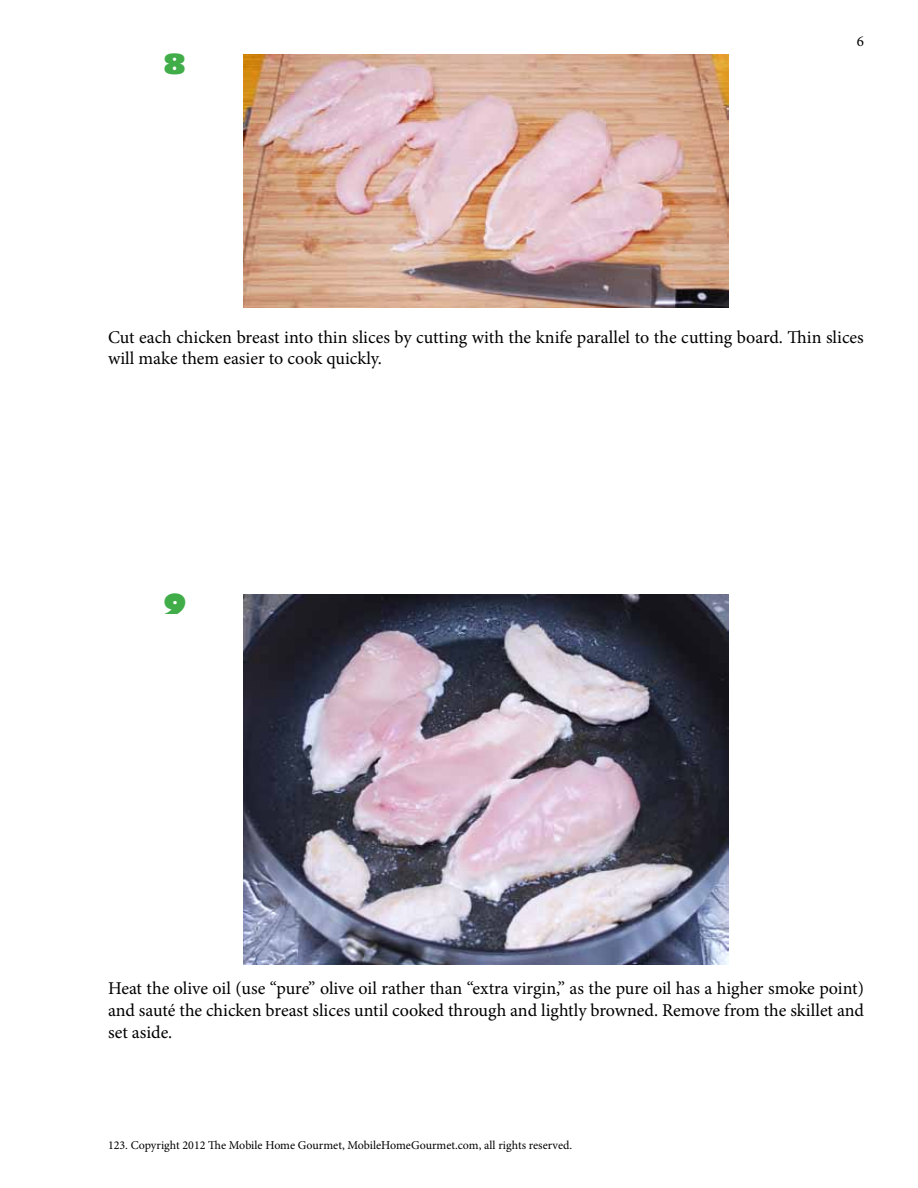
<style>
.page{position:relative;width:918px;height:1188px;background:#fff}
.page>*{position:absolute;margin:0;border:0;box-sizing:border-box;transform-origin:0 0}
.t1{font:800 27px "Gill Sans";color:#41ad49}
.t2{font:18px/21.6px "Minion Pro";color:#000}
.t3{font:15px "Minion Pro";color:#000}
.t4{font:12px "Minion Pro";color:#000}
</style>
<div class="page">
<img style="left:243px;top:54px;width:486px;height:254px">
<img style="left:243px;top:594px;width:486px;height:370px">
<h1 class="t1" style="left:163px;top:48px;width:25px">8</h1>
<p class="t3" style="left:857px;top:32px;width:9px">6</p>
<p class="t2" style="left:108px;top:326px;width:757px">Cut each chicken breast into thin slices by cutting with the knife parallel to the cutting board. Thin slices will make them easier to cook quickly.</p>
<h1 class="t1" style="left:164px;top:588px;width:25px">9</h1>
<p class="t2" style="left:108px;top:978px;width:758px;text-align:justify">Heat the olive oil (use “pure” olive oil rather than “extra virgin,” as the pure oil has a higher smoke point) and sauté the chicken breast slices until cooked through and lightly browned. Remove from the skillet and set aside.</p>
<p class="t4" style="left:108px;top:1138px;width:466px">123. Copyright 2012 The Mobile Home Gourmet, MobileHomeGourmet.com, all rights reserved.</p>
</div>
